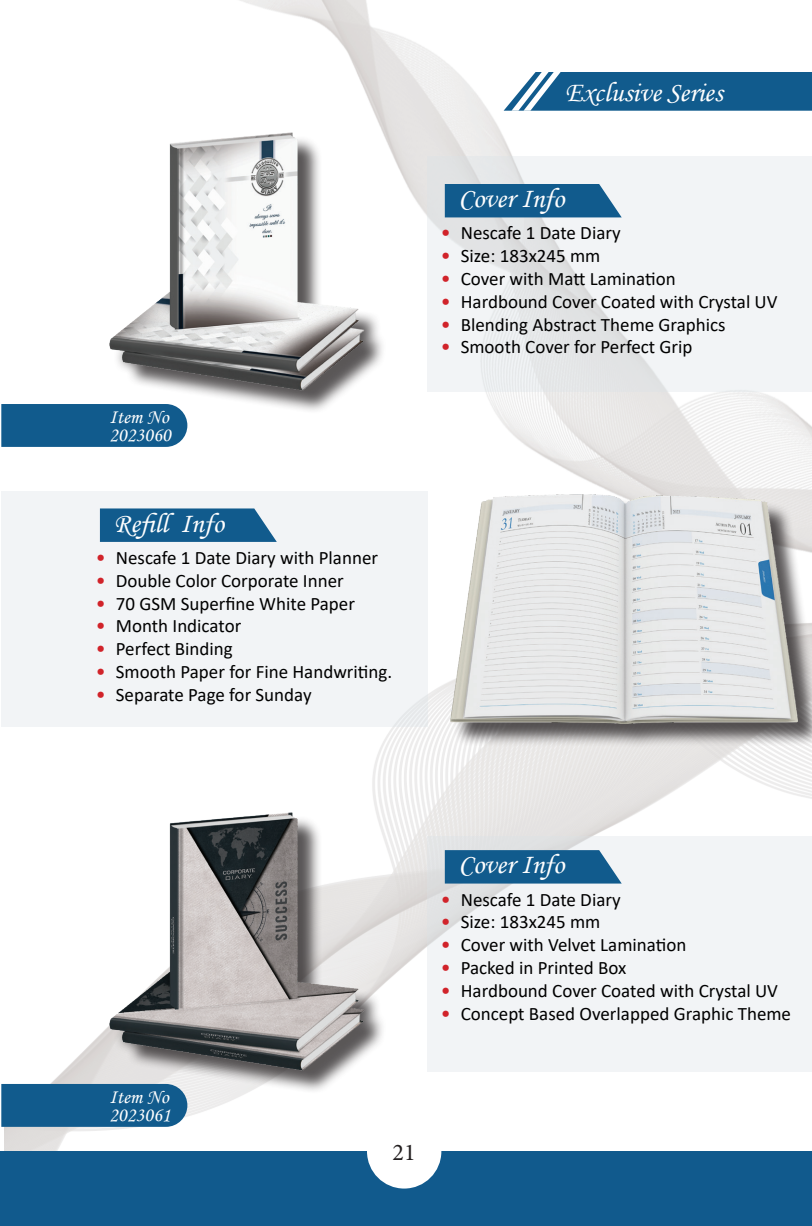
<style>
.page{position:relative;width:812px;height:1226px;background:#fff}
.page>*{position:absolute;margin:0;border:0;box-sizing:border-box;transform-origin:0 0}
.t1{font:28px "Monotype Corsiva";color:#fff}
.t2{font:24px "Minion Pro";color:#231f20}
.t3{font:20px/18px "Monotype Corsiva";color:#fff}
.t4{font:19px "Calibri";color:#000}
.s1{font-size:20px;color:#d1232a}
</style>
<div class="page">
<img style="left:5px;top:0;width:807px;height:1151px">
<div style="left:0;top:1151px;width:812px;height:75px;background:#115a8d"></div>
<svg style="left:428px;top:156px;width:384px;height:236px;fill:#f2f4f6"></svg>
<div style="left:427px;top:836px;width:385px;height:236px;background:#f2f4f6"></div>
<div style="left:367px;top:1114px;width:74px;height:74px;background:#fff;border-radius:50%"></div>
<svg style="left:497px;top:72px;width:315px;height:39px;background:#2e6f9b"></svg>
<img style="left:59px;top:88px;width:369px;height:361px">
<div style="left:1px;top:404px;width:186px;height:43px;background:#115b8d"></div>
<svg style="left:422px;top:184px;width:200px;height:33px;background:#36739d"></svg>
<img style="left:59px;top:768px;width:369px;height:361px">
<div style="left:1px;top:1084px;width:186px;height:43px;background:#115b8d"></div>
<svg style="left:422px;top:850px;width:200px;height:33px;background:#36739d"></svg>
<div style="left:454px;top:497px;width:358px;height:251px;background:#231f20;opacity:.75"></div>
<img style="left:450px;top:494px;width:347px;height:229px">
<div style="left:1px;top:491px;width:427px;height:235px;background:#f2f4f6"></div>
<svg style="left:99px;top:508px;width:178px;height:34px;background:#246795"></svg>
<p class="t3" style="left:109px;top:408px;width:63px">Item No<br>2023060</p>
<h1 class="t1" style="left:114px;top:506px;width:112px">Refill Info</h1>
<p class="t4" style="left:96px;top:544px;width:284px"><span class="s1">•</span> Nescafe 1 Date Diary with Planner</p>
<p class="t4" style="left:96px;top:567px;width:249px"><span class="s1">•</span> Double Color Corporate Inner</p>
<p class="t4" style="left:96px;top:590px;width:260px"><span class="s1">•</span> 70 GSM Superfine White Paper</p>
<p class="t4" style="left:96px;top:613px;width:147px"><span class="s1">•</span> Month Indicator</p>
<p class="t4" style="left:96px;top:636px;width:138px"><span class="s1">•</span> Perfect Binding</p>
<p class="t4" style="left:96px;top:658px;width:298px"><span class="s1">•</span> Smooth Paper for Fine Handwriting.</p>
<p class="t4" style="left:96px;top:681px;width:217px"><span class="s1">•</span> Separate Page for Sunday</p>
<h1 class="t1" style="left:565px;top:75px;width:159px">Exclusive Series</h1>
<h1 class="t1" style="left:458px;top:182px;width:107px">Cover Info</h1>
<p class="t4" style="left:441px;top:220px;width:181px"><span class="s1">•</span> Nescafe 1 Date Diary</p>
<p class="t4" style="left:441px;top:243px;width:161px"><span class="s1">•</span> Size: 183x245 mm</p>
<p class="t4" style="left:441px;top:266px;width:236px"><span class="s1">•</span> Cover with Matt Lamination</p>
<p class="t4" style="left:441px;top:288px;width:338px"><span class="s1">•</span> Hardbound Cover Coated with Crystal UV</p>
<p class="t4" style="left:441px;top:311px;width:286px"><span class="s1">•</span> Blending Abstract Theme Graphics</p>
<p class="t4" style="left:441px;top:334px;width:253px"><span class="s1">•</span> Smooth Cover for Perfect Grip</p>
<p class="t3" style="left:109px;top:1088px;width:63px">Item No<br>2023061</p>
<h1 class="t1" style="left:458px;top:848px;width:107px">Cover Info</h1>
<p class="t4" style="left:441px;top:886px;width:181px"><span class="s1">•</span> Nescafe 1 Date Diary</p>
<p class="t4" style="left:441px;top:909px;width:161px"><span class="s1">•</span> Size: 183x245 mm</p>
<p class="t4" style="left:441px;top:932px;width:247px"><span class="s1">•</span> Cover with Velvet Lamination</p>
<p class="t4" style="left:441px;top:954px;width:187px"><span class="s1">•</span> Packed in Printed Box</p>
<p class="t4" style="left:441px;top:977px;width:339px"><span class="s1">•</span> Hardbound Cover Coated with Crystal UV</p>
<p class="t4" style="left:441px;top:1000px;width:352px"><span class="s1">•</span> Concept Based Overlapped Graphic Theme</p>
<p class="t2" style="left:393px;top:1138px;width:25px">2 121</p>
</div>
